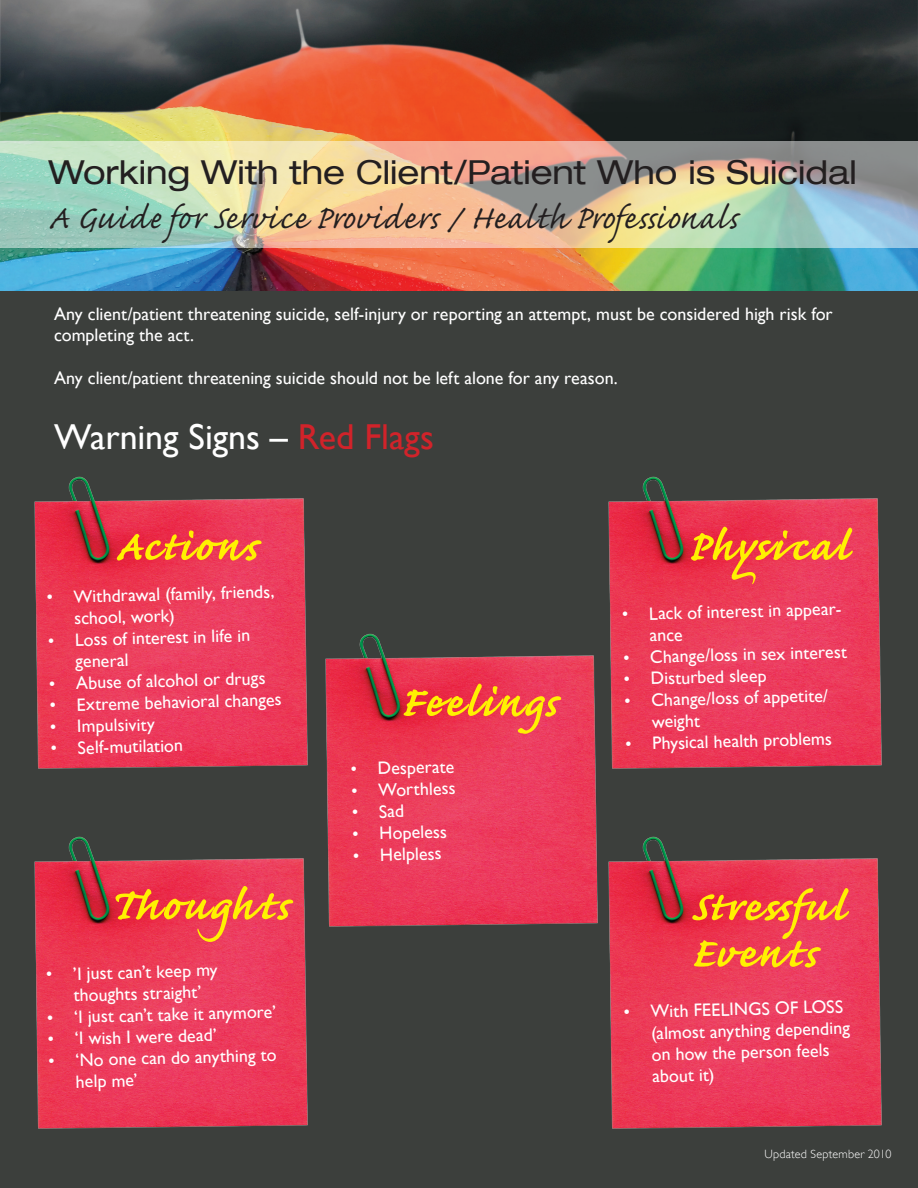
<style>
.page{position:relative;width:918px;height:1188px;background:#fff}
.page>*{position:absolute;margin:0;border:0;box-sizing:border-box;transform-origin:0 0}
.t1{font:700 54px/46.5px "Caflisch Script Pro";letter-spacing:.04em;color:#fff101}
.t2{font:42px "Caflisch Script Pro";letter-spacing:.03em;color:#231f20}
.t3{font:36px "Gill Sans";letter-spacing:-.005em;color:#fff}
.t4{font:expanded 33px "Helvetica 53";color:#231f20}
.t5{font:18px/22px "Gill Sans";color:#fff}
.t6{font:300 12px "Gill Sans";letter-spacing:.02em;color:#fff}
.s1{color:#d1232a}
</style>
<div class="page">
<div style="left:0;top:282px;width:918px;height:906px;background:#3c3f3c"></div>
<img style="left:0;top:0;width:918px;height:290px">
<svg style="left:0;top:142px;width:918px;height:106px;background:#c5c3a8"></svg>
<img style="left:34px;top:476px;width:274px;height:293px">
<img style="left:34px;top:836px;width:274px;height:293px">
<img style="left:325px;top:633px;width:272px;height:294px">
<img style="left:594px;top:476px;width:288px;height:325px">
<img style="left:594px;top:822px;width:288px;height:307px">
<p class="t4" style="left:48px;top:152px;width:810px">Working With the Client/Patient Who is Suicidal</p>
<p class="t2" style="left:48px;top:196px;width:691px">A Guide for Service Providers / Health Professionals</p>
<p class="t5" style="left:54px;top:303px;width:780px;line-height:21.6px">Any client/patient threatening suicide, self-injury or reporting an attempt, must be considered high risk for completing the act.</p>
<p class="t5" style="left:54px;top:368px;width:565px">Any client/patient threatening suicide should not be left alone for any reason.</p>
<p class="t3" style="left:54px;top:416px;width:382px">Warning Signs – <span class="s1">Red Flags</span></p>
<p class="t1" style="left:115px;top:529px;width:145px">Actions</p>
<p class="t5" style="left:74px;top:585px;width:202px;text-indent:-27px;rotate:-1deg">• Withdrawal (family, friends, school, work)</p>
<p class="t5" style="left:75px;top:628px;width:177px;text-indent:-27px;rotate:-1deg">• Loss of interest in life in general</p>
<p class="t5" style="left:49px;top:672px;width:218px;rotate:-1deg">• Abuse of alcohol or drugs</p>
<p class="t5" style="left:49px;top:693px;width:234px;rotate:-1deg">• Extreme behavioral changes</p>
<p class="t5" style="left:50px;top:716px;width:106px;rotate:-1deg">• Impulsivity</p>
<p class="t5" style="left:51px;top:737px;width:134px;rotate:-1deg">• Self-mutilation</p>
<p class="t1" style="left:109px;top:888px;width:183px">Thoughts</p>
<p class="t5" style="left:73px;top:963px;width:146px;line-height:21.5px;text-indent:-27px;rotate:-1deg">• ’I just can’t keep my thoughts straight’</p>
<p class="t5" style="left:47px;top:1006px;width:231px;rotate:-1deg">• ‘I just can’t take it anymore’</p>
<p class="t5" style="left:48px;top:1028px;width:171px;rotate:-1deg">• ‘I wish I were dead’</p>
<p class="t5" style="left:75px;top:1048px;width:203px;text-indent:-27px;rotate:-1deg">• ‘No one can do anything to help me’</p>
<p class="t1" style="left:400px;top:685px;width:160px">Feelings</p>
<p class="t5" style="left:351px;top:758px;width:105px;rotate:-1deg">• Desperate</p>
<p class="t5" style="left:351px;top:779px;width:106px;rotate:-1deg">• Worthless</p>
<p class="t5" style="left:352px;top:801px;width:54px;rotate:-1deg">• Sad</p>
<p class="t5" style="left:352px;top:823px;width:96px;rotate:-1deg">• Hopeless</p>
<p class="t5" style="left:353px;top:844px;width:90px;rotate:-1deg">• Helpless</p>
<p class="t1" style="left:687px;top:529px;width:163px">Physical</p>
<p class="t5" style="left:649px;top:602px;width:206px;text-indent:-27px;rotate:-1deg">• Lack of interest in appear&shy;ance</p>
<p class="t5" style="left:623px;top:646px;width:225px;rotate:-1deg">• Change/loss in sex interest</p>
<p class="t5" style="left:624px;top:668px;width:144px;rotate:-1deg">• Disturbed sleep</p>
<p class="t5" style="left:651px;top:689px;width:178px;text-indent:-27px;rotate:-1deg">• Change/loss of appetite/ weight</p>
<p class="t5" style="left:625px;top:732px;width:208px;rotate:-1deg">• Physical health problems</p>
<p class="t1" style="left:691px;top:889px;width:156px">Stressful<br>Events</p>
<p class="t5" style="left:651px;top:1000px;width:200px;text-indent:-27px;rotate:-1deg">• With FEELINGS OF LOSS (almost anything depending on how the person feels about it)</p>
<p class="t6" style="left:764px;top:1147px;width:129px">Updated September 2010</p>
</div>
